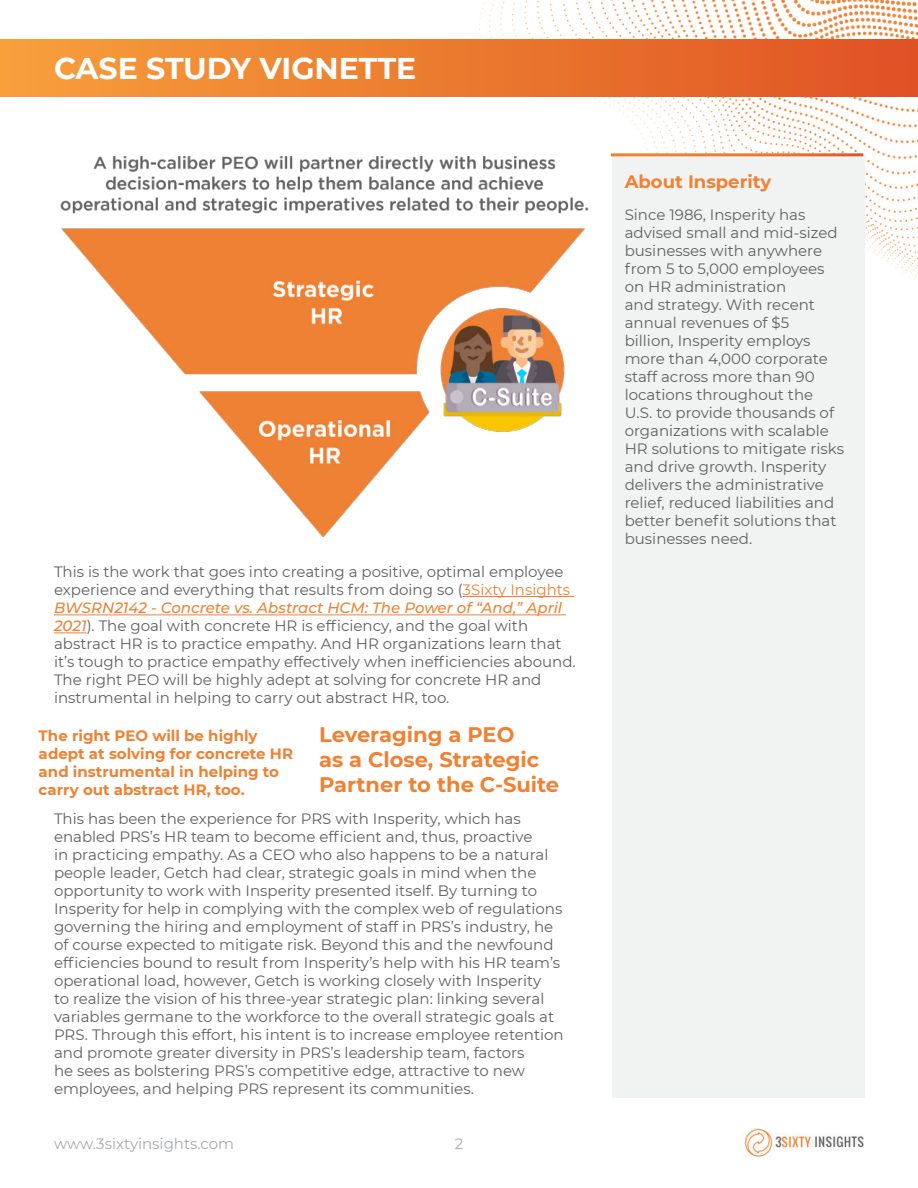
<style>
.page{position:relative;width:918px;height:1188px;background:#fff}
.page>*{position:absolute;margin:0;border:0;box-sizing:border-box;transform-origin:0 0}
.t1{font:700 30px "Montserrat";color:#fff}
.t2{font:700 21px/25.2px "Montserrat";color:#f08132}
.t3{font:700 18px "Montserrat";color:#f08132}
.t4{font:15px/18px "Montserrat";color:#5f6060}
.t5{font:700 15px/18px "Montserrat";color:#f08132}
.t6{font:15px "Montserrat";color:#a7a9ac}
.s1{color:#f08132}
.s2{font-weight:500;font-style:italic;color:#f08132}
</style>
<div class="page">
<img style="left:743px;top:1129px;width:121px;height:27px">
<img style="left:395px;top:0;width:523px;height:362px">
<div style="left:612px;top:155px;width:252px;height:942px;background:#f1f2f2"></div>
<hr style="left:611px;top:153px;width:252px;height:3px;background:#fff">
<div style="left:0;top:40px;width:918px;height:56px;background:linear-gradient(to right,#f7a03b,#df5223)"></div>
<hr style="left:463px;top:596px;width:111px;height:1px;background:#f08132">
<hr style="left:54px;top:615px;width:512px;height:1px;background:#f08132">
<hr style="left:54px;top:633px;width:33px;height:1px;background:#f08132">
<img style="left:60px;top:154px;width:534px;height:383px">
<h1 class="t1" style="left:54px;top:55px;width:364px">CASE STUDY VIGNETTE</h1>
<p class="t4" style="left:54px;top:564px;width:523px">This is the work that goes into creating a positive, optimal employee experience and everything that results from doing so (<span class="s1">3Sixty Insights </span><span class="s2">BWSRN2142 - Concrete vs. Abstract HCM: The Power of “And,” April 2021</span>). The goal with concrete HR is efficiency, and the goal with abstract HR is to practice empathy. And HR organizations learn that it’s tough to practice empathy effectively when inefficiencies abound.<br>The right PEO will be highly adept at solving for concrete HR and instrumental in helping to carry out abstract HR, too.</p>
<h2 class="t2" style="left:319px;top:721px;width:242px">Leveraging a PEO<br>as a Close, Strategic<br>Partner to the C-Suite</h2>
<p class="t4" style="left:54px;top:810px;width:511px">This has been the experience for PRS with Insperity, which has enabled PRS’s HR team to become efficient and, thus, proactive<br>in practicing empathy. As a CEO who also happens to be a natural people leader, Getch had clear, strategic goals in mind when the opportunity to work with Insperity presented itself. By turning to Insperity for help in complying with the complex web of regulations governing the hiring and employment of staff in PRS’s industry, he of course expected to mitigate risk. Beyond this and the newfound efficiencies bound to result from Insperity’s help with his HR team’s operational load, however, Getch is working closely with Insperity<br>to realize the vision of his three-year strategic plan: linking several variables germane to the workforce to the overall strategic goals at PRS. Through this effort, his intent is to increase employee retention and promote greater diversity in PRS’s leadership team, factors<br>he sees as bolstering PRS’s competitive edge, attractive to new employees, and helping PRS represent its communities.</p>
<p class="t5" style="left:39px;top:726px;width:256px">The right PEO will be highly adept at solving for concrete HR and instrumental in helping to carry out abstract HR, too.</p>
<p class="t6" style="left:54px;top:1137px;width:182px">www.3sixtyinsights.com</p>
<p class="t6" style="left:455px;top:1136px;width:10px">2</p>
<p class="t3" style="left:625px;top:174px;width:148px">About Insperity</p>
<p class="t4" style="left:625px;top:206px;width:221px">Since 1986, Insperity has advised small and mid-sized businesses with anywhere from 5 to 5,000 employees on HR administration<br>and strategy. With recent annual revenues of $5<br>billion, Insperity employs more than 4,000 corporate staff across more than 90 locations throughout the<br>U.S. to provide thousands of organizations with scalable<br>HR solutions to mitigate risks and drive growth. Insperity delivers the administrative relief, reduced liabilities and better benefit solutions that businesses need.</p>
</div>
